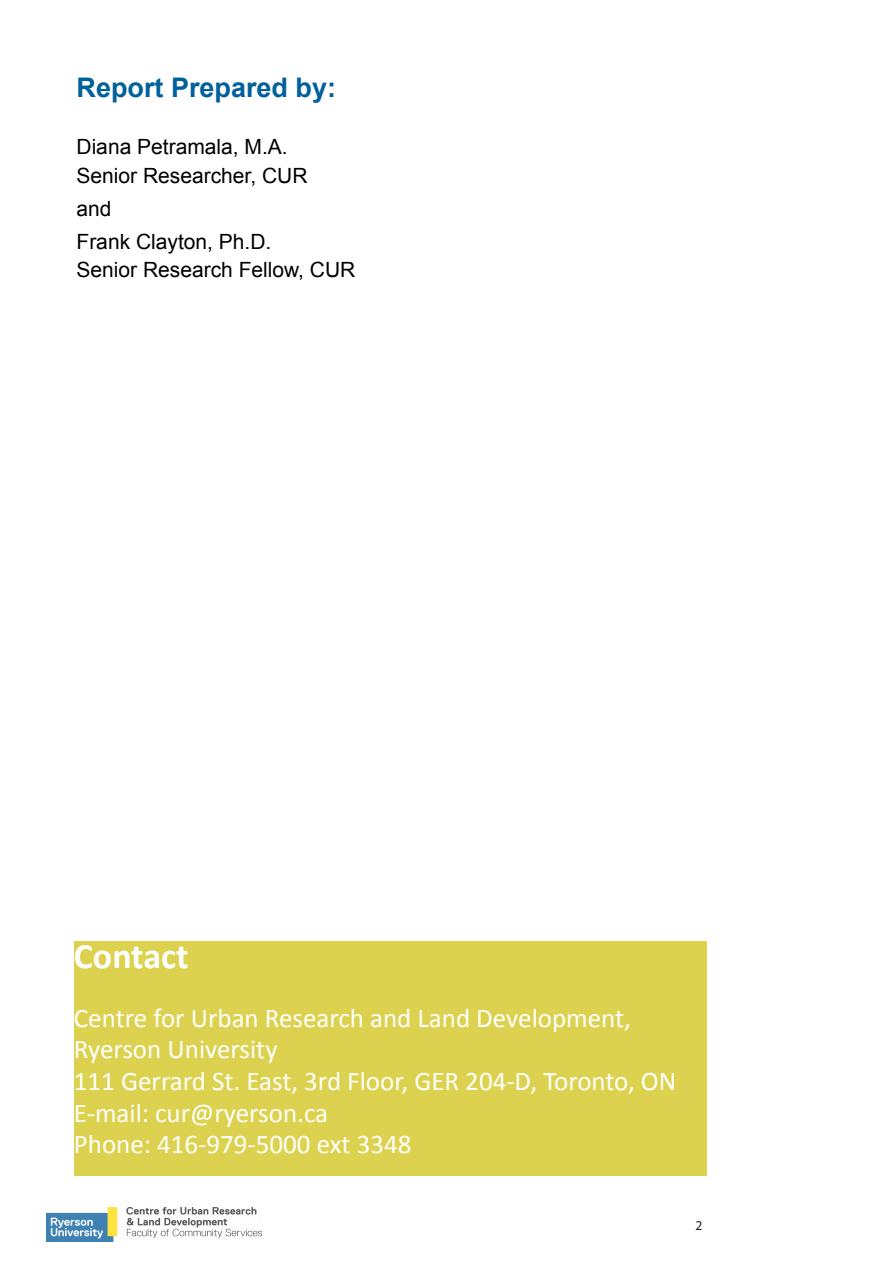
<style>
.page{position:relative;width:893px;height:1263px;background:#fff}
.page>*{position:absolute;margin:0;border:0;box-sizing:border-box;transform-origin:0 0}
.Caption_Text{font:700 36px "Calibri";color:#fff}
.Caption_Text-2{font:27px/31.5px "Calibri";color:#fff}
.Caption_Text-3{font:700 27px "Arial";color:#00609b}
.Caption_Text-4{font:21px "Arial";color:#000}
.t1{font:13.5px "Myriad Pro";color:#231f20}
</style>
<div class="page">
<img style="left:47px;top:1207px;width:214px;height:34px">
<div style="left:74px;top:941px;width:633px;height:235px;background:#dcd24f"></div>
<p class="Caption_Text-3" style="left:76px;top:70px;width:261px">Report Prepared by:</p>
<p class="Caption_Text-4" style="left:76px;top:133px;width:213px">Diana Petramala, M.A.</p>
<p class="Caption_Text-4" style="left:76px;top:161px;width:233px">Senior Researcher, CUR</p>
<p class="Caption_Text-4" style="left:76px;top:194px;width:37px">and</p>
<p class="Caption_Text-4" style="left:76px;top:227px;width:196px">Frank Clayton, Ph.D.</p>
<p class="Caption_Text-4" style="left:76px;top:256px;width:280px">Senior Research Fellow, CUR</p>
<p class="Caption_Text" style="left:74px;top:933px;width:116px">Contact</p>
<p class="Caption_Text-2" style="left:74px;top:1002px;width:559px">Centre for Urban Research and Land Development,<br>Ryerson University</p>
<p class="Caption_Text-2" style="left:74px;top:1065px;width:604px">111 Gerrard St. East, 3rd Floor, GER 204-D, Toronto, ON</p>
<p class="Caption_Text-2" style="left:74px;top:1097px;width:256px">E-mail: cur@ryerson.ca</p>
<p class="Caption_Text-2" style="left:74px;top:1128px;width:339px">Phone: 416-979-5000 ext 3348</p>
<p class="t1" style="left:695px;top:1217px;width:8px">2</p>
</div>
